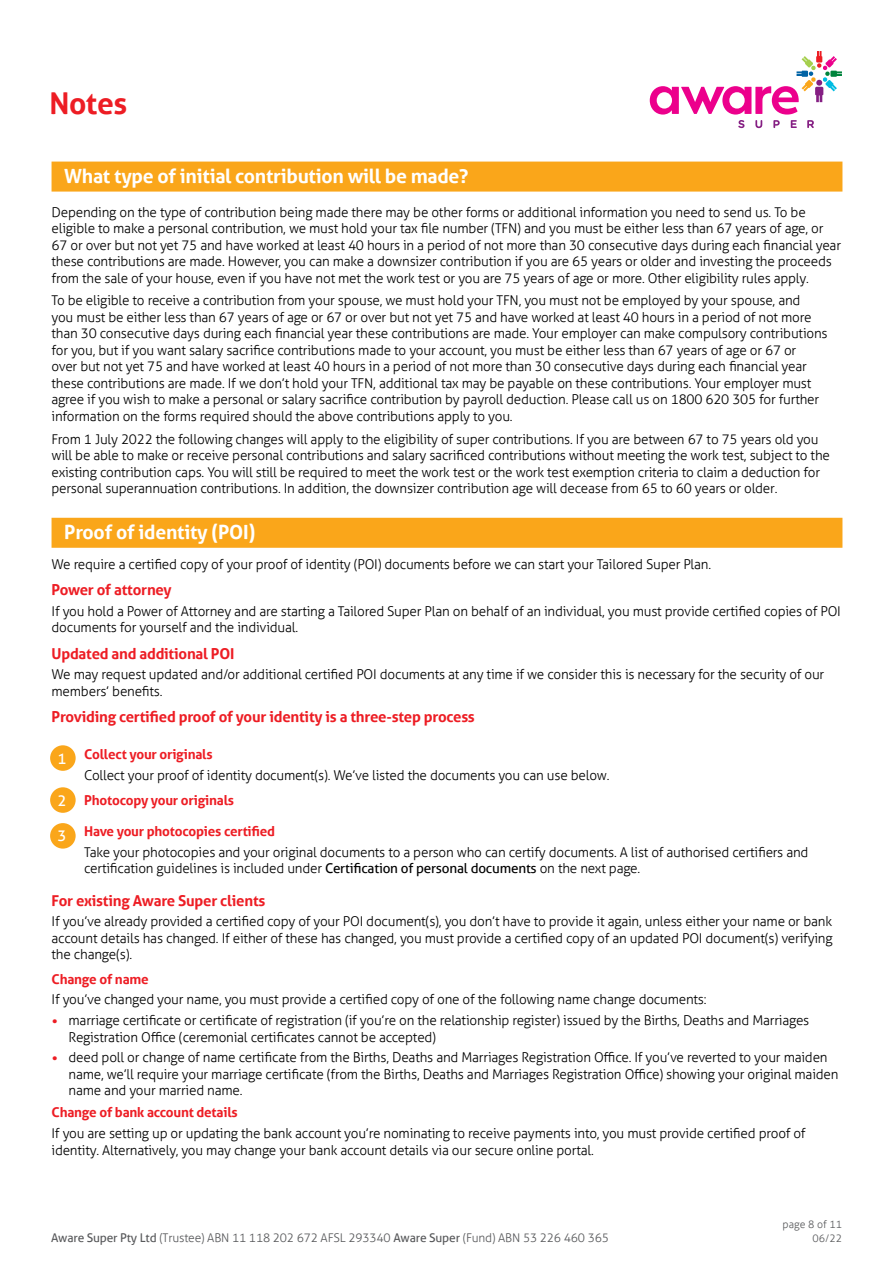
<style>
.page{position:relative;width:893px;height:1263px;background:#fff}
.page>*{position:absolute;margin:0;border:0;box-sizing:border-box;transform-origin:0 0}
.t1{font:700 30px "Aller";letter-spacing:-.015em;color:#ed1d24}
.t2{font:700 19.5px "Aller";letter-spacing:-.015em;color:#fff}
.t3{font:700 15px "Aller";letter-spacing:-.015em;color:#ed1d24}
.t4{font:300 13.5px/16.5px "Aller";letter-spacing:-.015em;color:#000}
.t5{font:700 13.5px "Aller";letter-spacing:-.015em;color:#ed1d24}
.t6{font:300 12px "Aller";letter-spacing:-.015em;color:#58595b}
.t7{font:300 10.5px/13.5px "Aller";color:#58595b;text-align:right}
.s1{font-weight:400;font-size:15px;color:#fff}
.s2{font-weight:700;color:#ed1d24}
.s3{font-weight:400}
.s4{font-size:18px;color:#ed1d24}
</style>
<div class="page">
<div style="left:52px;top:162px;width:790px;height:30px;background:#faa61a"></div>
<div style="left:52px;top:518px;width:790px;height:30px;background:#faa61a"></div>
<div style="left:50px;top:745px;width:26px;height:26px;background:#faa61a;border-radius:50%"></div>
<div style="left:50px;top:787px;width:26px;height:26px;background:#faa61a;border-radius:50%"></div>
<div style="left:50px;top:823px;width:26px;height:26px;background:#faa61a;border-radius:50%"></div>
<svg style="left:650px;top:51px;width:192px;height:77px"></svg>
<h1 class="t1" style="left:49px;top:85px;width:79px">Notes</h1>
<h2 class="t2" style="left:64px;top:164px;width:406px">What type of initial contribution will be made?</h2>
<p class="t4" style="left:52px;top:204px;width:791px">Depending on the type of contribution being made there may be other forms or additional information you need to send us. To be eligible to make a personal contribution, we must hold your tax file number (TFN) and you must be either less than 67 years of age, or 67 or over but not yet 75 and have worked at least 40 hours in a period of not more than 30 consecutive days during each financial year these contributions are made. However, you can make a downsizer contribution if you are 65 years or older and investing the proceeds from the sale of your house, even if you have not met the work test or you are 75 years of age or more. Other eligibility rules apply.</p>
<p class="t4" style="left:52px;top:292px;width:778px">To be eligible to receive a contribution from your spouse, we must hold your TFN, you must not be employed by your spouse, and<br>you must be either less than 67 years of age or 67 or over but not yet 75 and have worked at least 40 hours in a period of not more than 30 consecutive days during each financial year these contributions are made. Your employer can make compulsory contributions for you, but if you want salary sacrifice contributions made to your account, you must be either less than 67 years of age or 67 or<br>over but not yet 75 and have worked at least 40 hours in a period of not more than 30 consecutive days during each financial year these contributions are made. If we don’t hold your TFN, additional tax may be payable on these contributions. Your employer must agree if you wish to make a personal or salary sacrifice contribution by payroll deduction. Please call us on 1800 620 305 for further information on the forms required should the above contributions apply to you.</p>
<p class="t4" style="left:52px;top:431px;width:780px">From 1 July 2022 the following changes will apply to the eligibility of super contributions. If you are between 67 to 75 years old you will be able to make or receive personal contributions and salary sacrificed contributions without meeting the work test, subject to the existing contribution caps. You will still be required to meet the work test or the work test exemption criteria to claim a deduction for personal superannuation contributions. In addition, the downsizer contribution age will decease from 65 to 60 years or older.</p>
<h2 class="t2" style="left:64px;top:520px;width:193px">Proof of identity (POI)</h2>
<p class="t4" style="left:52px;top:555px;width:661px">We require a certified copy of your proof of identity (POI) documents before we can start your Tailored Super Plan.</p>
<p class="t3" style="left:52px;top:580px;width:122px">Power of attorney</p>
<p class="t4" style="left:52px;top:603px;width:791px">If you hold a Power of Attorney and are starting a Tailored Super Plan on behalf of an individual, you must provide certified copies of POI documents for yourself and the individual.</p>
<p class="t3" style="left:52px;top:644px;width:184px">Updated and additional POI</p>
<p class="t4" style="left:52px;top:666px;width:774px">We may request updated and/or additional certified POI documents at any time if we consider this is necessary for the security of our members’ benefits.</p>
<p class="t3" style="left:52px;top:708px;width:425px">Providing certified proof of your identity is a three-step process</p>
<p class="t4" style="left:84px;top:744px;width:527px;line-height:20.7px;text-indent:-27px"><span class="s1">1</span> <span class="s2">Collect your originals<br></span>Collect your proof of identity document(s). We’ve listed the documents you can use below.</p>
<p class="t5" style="left:58px;top:792px;width:178px"><span class="s1">2</span> Photocopy your originals</p>
<p class="t4" style="left:84px;top:821px;width:726px;line-height:20.7px;text-indent:-27px"><span class="s1">3</span> <span class="s2">Have your photocopies certified<br></span>Take your photocopies and your original documents to a person who can certify documents. A list of authorised certifiers and</p>
<p class="t4" style="left:84px;top:860px;width:558px">certification guidelines is included under <span class="s3">Certification of personal documents</span> on the next page.</p>
<p class="t3" style="left:52px;top:891px;width:215px">For existing Aware Super clients</p>
<p class="t4" style="left:52px;top:913px;width:783px;text-align:justify">If you’ve already provided a certified copy of your POI document(s), you don’t have to provide it again, unless either your name or bank account details has changed. If either of these has changed, you must provide a certified copy of an updated POI document(s) verifying the change(s).</p>
<p class="t5" style="left:52px;top:970px;width:99px">Change of name</p>
<p class="t4" style="left:52px;top:991px;width:657px">If you’ve changed your name, you must provide a certified copy of one of the following name change documents:</p>
<p class="t4" style="left:69px;top:1012px;width:742px;text-indent:-17px"><span class="s4">•</span> marriage certificate or certificate of registration (if you’re on the relationship register) issued by the Births, Deaths and Marriages<br>Registration Office (ceremonial certificates cannot be accepted)</p>
<p class="t4" style="left:69px;top:1049px;width:771px;text-indent:-17px"><span class="s4">•</span> deed poll or change of name certificate from the Births, Deaths and Marriages Registration Office. If you’ve reverted to your maiden name, we’ll require your marriage certificate (from the Births, Deaths and Marriages Registration Office) showing your original maiden name and your married name.</p>
<p class="t5" style="left:52px;top:1104px;width:188px">Change of bank account details</p>
<p class="t4" style="left:52px;top:1125px;width:756px">If you are setting up or updating the bank account you’re nominating to receive payments into, you must provide certified proof of identity. Alternatively, you may change your bank account details via our secure online portal.</p>
<p class="t6" style="left:51px;top:1230px;width:559px"><span class="s3">Aware Super Pty Ltd</span> (Trustee) ABN 11 118 202 672 AFSL 293340 <span class="s3">Aware Super</span> (Fund) ABN 53 226 460 365</p>
<p class="t7" style="left:782px;top:1218px;width:61px">page 8 of 11<br>06/22</p>
</div>
